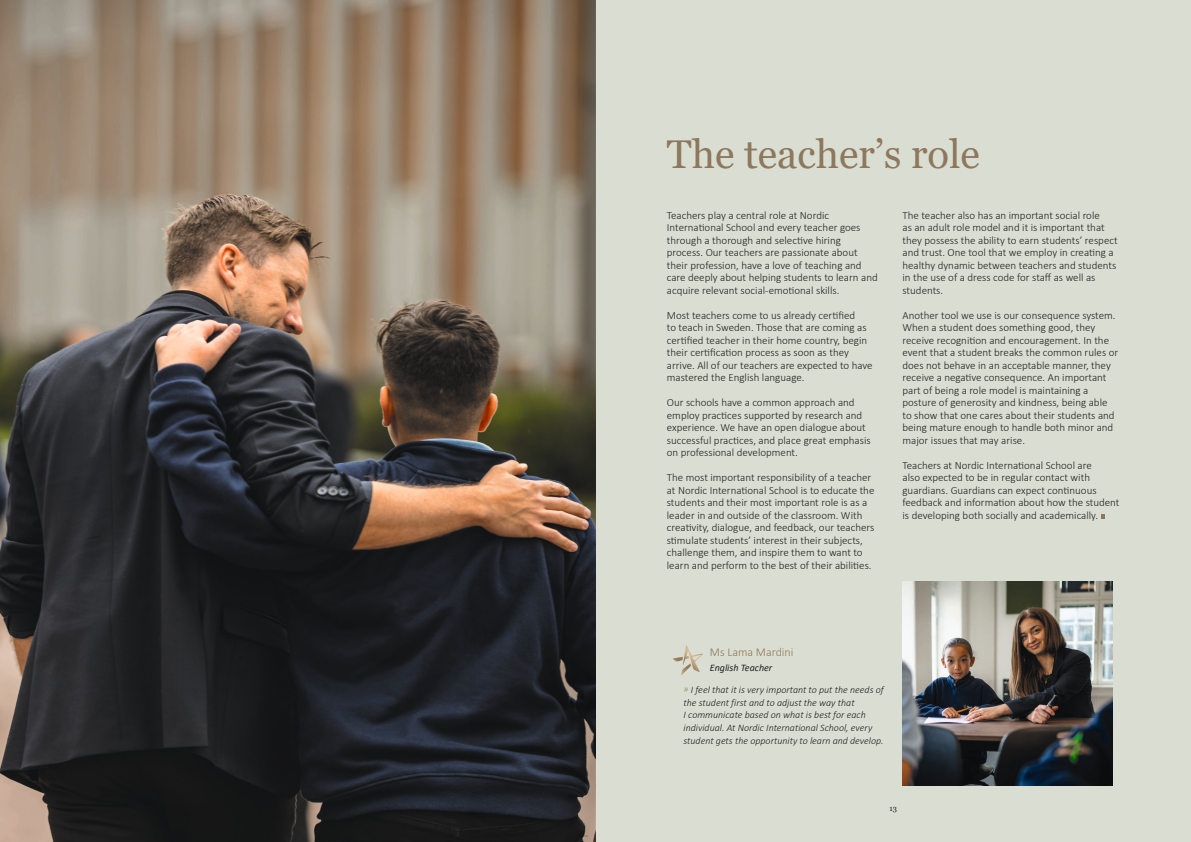
<style>
.page{position:relative;width:1191px;height:842px;background:#fff}
.page>*{position:absolute;margin:0;border:0;box-sizing:border-box;transform-origin:0 0}
.Rubrik_1{font:40.1px "Georgia";color:#8d785d}
.Rubrik_2_georigia{font:300 12px "Calibri";color:#8d785d}
.Brödtext{font:300 11px/12.5px "Calibri";color:#21201c}
.Citattext{font:italic 300 10px/12.8px "Calibri";color:#21201c}
.Rubrik_2_georigia-2{font:italic 10px "Calibri";color:#21201c}
.t1{font:7.6px "Georgia";color:#21201c}
.s1{color:#8d785d}
</style>
<div class="page">
<div style="left:596px;top:0;width:595px;height:842px;background:#daded2"></div>
<svg style="left:1101px;top:514px;width:3px;height:5px"></svg>
<img style="left:0;top:0;width:466px;height:842px">
<svg style="left:673px;top:645px;width:30px;height:30px"></svg>
<img style="left:902px;top:581px;width:210px;height:204px">
<svg style="left:466px;top:0;width:129px;height:842px;background:#62584d"></svg>
<p class="Rubrik_1" style="left:667px;top:130px;width:314px">The teacher’s role</p>
<p class="Brödtext" style="left:667px;top:209px;width:164px">Teachers play a central role at Nordic</p>
<p class="Brödtext" style="left:667px;top:221px;width:212px">International School and every teacher goes through a thorough and selective hiring process. Our teachers are passionate about their profession, have a love of teaching and care deeply about helping students to learn and acquire relevant social-emotional skills.</p>
<p class="Brödtext" style="left:667px;top:309px;width:207px">Most teachers come to us already certified<br>to teach in Sweden. Those that are coming as certified teacher in their home country, begin their certification process as soon as they arrive. All of our teachers are expected to have mastered the English language.</p>
<p class="Brödtext" style="left:667px;top:396px;width:205px">Our schools have a common approach and employ practices supported by research and experience. We have an open dialogue about successful practices, and place great emphasis on professional development.</p>
<p class="Brödtext" style="left:667px;top:471px;width:209px">The most important responsibility of a teacher at Nordic International School is to educate the students and their most important role is as a leader in and outside of the classroom. With creativity, dialogue, and feedback, our teachers stimulate students’ interest in their subjects, challenge them, and inspire them to want to learn and perform to the best of their abilities.</p>
<p class="Brödtext" style="left:902px;top:209px;width:217px">The teacher also has an important social role<br>as an adult role model and it is important that they possess the ability to earn students’ respect and trust. One tool that we employ in creating a healthy dynamic between teachers and students in the use of a dress code for staff as well as students.</p>
<p class="Brödtext" style="left:902px;top:309px;width:214px">Another tool we use is our consequence system.</p>
<p class="Brödtext" style="left:902px;top:321px;width:217px">When a student does something good, they receive recognition and encouragement. In the event that a student breaks the common rules or does not behave in an acceptable manner, they receive a negative consequence. An important part of being a role model is maintaining a posture of generosity and kindness, being able to show that one cares about their students and being mature enough to handle both minor and major issues that may arise.</p>
<p class="Brödtext" style="left:902px;top:459px;width:218px">Teachers at Nordic International School are<br>also expected to be in regular contact with guardians. Guardians can expect continuous feedback and information about how the student is developing both socially and academically.</p>
<p class="Rubrik_2_georigia" style="left:710px;top:645px;width:85px">Ms Lama Mardini</p>
<p class="Rubrik_2_georigia-2" style="left:710px;top:660px;width:64px">English Teacher</p>
<p class="Citattext" style="left:683px;top:683px;width:202px;line-height:12.5px"><span class="s1">»</span> I feel that it is very important to put the needs of the student first and to adjust the way that</p>
<p class="Citattext" style="left:683px;top:708px;width:202px">I communicate based on what is best for each individual. At Nordic International School, every student gets the opportunity to learn and develop.</p>
<p class="t1" style="left:889px;top:804px;width:9px">13</p>
</div>
